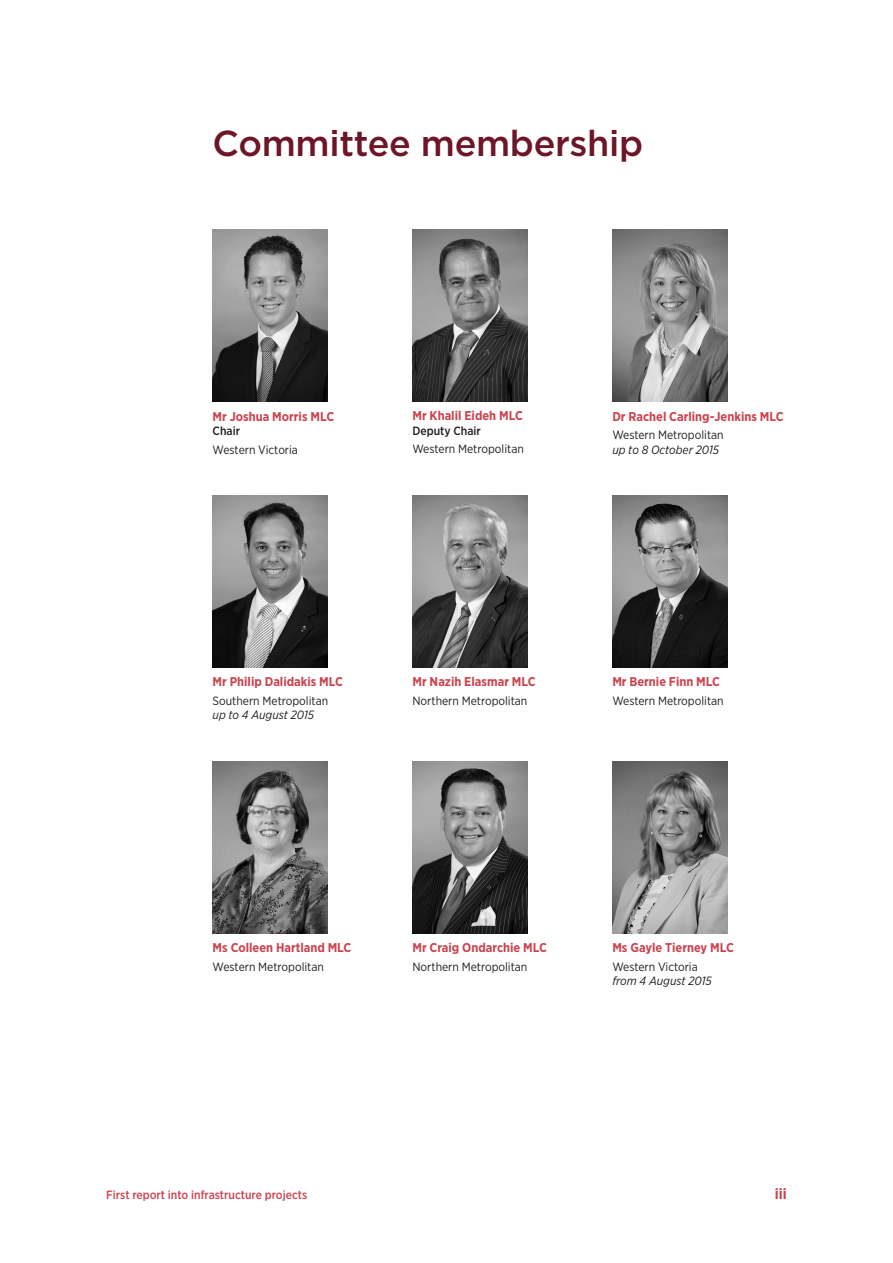
<style>
.page{position:relative;width:893px;height:1263px;background:#fff}
.page>*{position:absolute;margin:0;border:0;box-sizing:border-box;transform-origin:0 0}
.Front_-_Heading_1{font:500 36px "Gotham";letter-spacing:-.01em;color:#6d1627}
.Footer_R_-_Page{font:700 15px "Gotham Narrow";color:#ca444f}
.Front_-_Member_Name{font:700 12.75px "Gotham Narrow";color:#ca444f}
.Front_-_Member_for{font:12px/14.4px "Gotham Narrow";color:#231f20}
.t1{font:500 12px "Gotham Narrow";color:#ca444f}
.Front_-_Member_Posit{font:500 12px "Gotham Narrow";color:#231f20}
.s1{font-style:italic}
</style>
<div class="page">
<img style="left:213px;top:230px;width:114px;height:172px">
<img style="left:612px;top:230px;width:115px;height:172px">
<img style="left:612px;top:495px;width:115px;height:172px">
<img style="left:612px;top:761px;width:115px;height:172px">
<img style="left:213px;top:761px;width:114px;height:172px">
<img style="left:412px;top:230px;width:115px;height:172px">
<img style="left:213px;top:495px;width:114px;height:172px">
<img style="left:412px;top:761px;width:115px;height:172px">
<img style="left:412px;top:495px;width:115px;height:172px">
<p class="Front_-_Heading_1" style="left:213px;top:120px;width:432px">Committee membership</p>
<p class="Front_-_Member_Name" style="left:213px;top:408px;width:123px">Mr Joshua Morris MLC</p>
<p class="Front_-_Member_Posit" style="left:213px;top:423px;width:29px">Chair</p>
<p class="Front_-_Member_for" style="left:213px;top:442px;width:87px">Western Victoria</p>
<p class="Front_-_Member_Name" style="left:412px;top:408px;width:112px">Mr Khalil Eideh MLC</p>
<p class="Front_-_Member_Posit" style="left:412px;top:423px;width:70px">Deputy Chair</p>
<p class="Front_-_Member_for" style="left:412px;top:442px;width:113px">Western Metropolitan</p>
<p class="Front_-_Member_Name" style="left:612px;top:408px;width:173px">Dr Rachel Carling-Jenkins MLC</p>
<p class="Front_-_Member_for" style="left:612px;top:428px;width:113px">Western Metropolitan <span class="s1">up to 8 October 2015</span></p>
<p class="Front_-_Member_Name" style="left:213px;top:674px;width:132px">Mr Philip Dalidakis MLC</p>
<p class="Front_-_Member_for" style="left:213px;top:693px;width:117px">Southern Metropolitan <span class="s1">up to 4 August 2015</span></p>
<p class="Front_-_Member_Name" style="left:412px;top:674px;width:125px">Mr Nazih Elasmar MLC</p>
<p class="Front_-_Member_for" style="left:412px;top:693px;width:116px">Northern Metropolitan</p>
<p class="Front_-_Member_Name" style="left:612px;top:674px;width:109px">Mr Bernie Finn MLC</p>
<p class="Front_-_Member_for" style="left:612px;top:693px;width:113px">Western Metropolitan</p>
<p class="Front_-_Member_Name" style="left:213px;top:939px;width:140px">Ms Colleen Hartland MLC</p>
<p class="Front_-_Member_for" style="left:213px;top:959px;width:113px">Western Metropolitan</p>
<p class="Front_-_Member_Name" style="left:412px;top:939px;width:136px">Mr Craig Ondarchie MLC</p>
<p class="Front_-_Member_for" style="left:412px;top:959px;width:116px">Northern Metropolitan</p>
<p class="Front_-_Member_Name" style="left:612px;top:939px;width:123px">Ms Gayle Tierney MLC</p>
<p class="Front_-_Member_for" style="left:612px;top:959px;width:101px">Western Victoria <span class="s1">from 4 August 2015</span></p>
<p class="t1" style="left:106px;top:1187px;width:202px">First report into infrastructure projects</p>
<p class="Footer_R_-_Page" style="left:775px;top:1184px;width:14px">iii</p>
</div>
